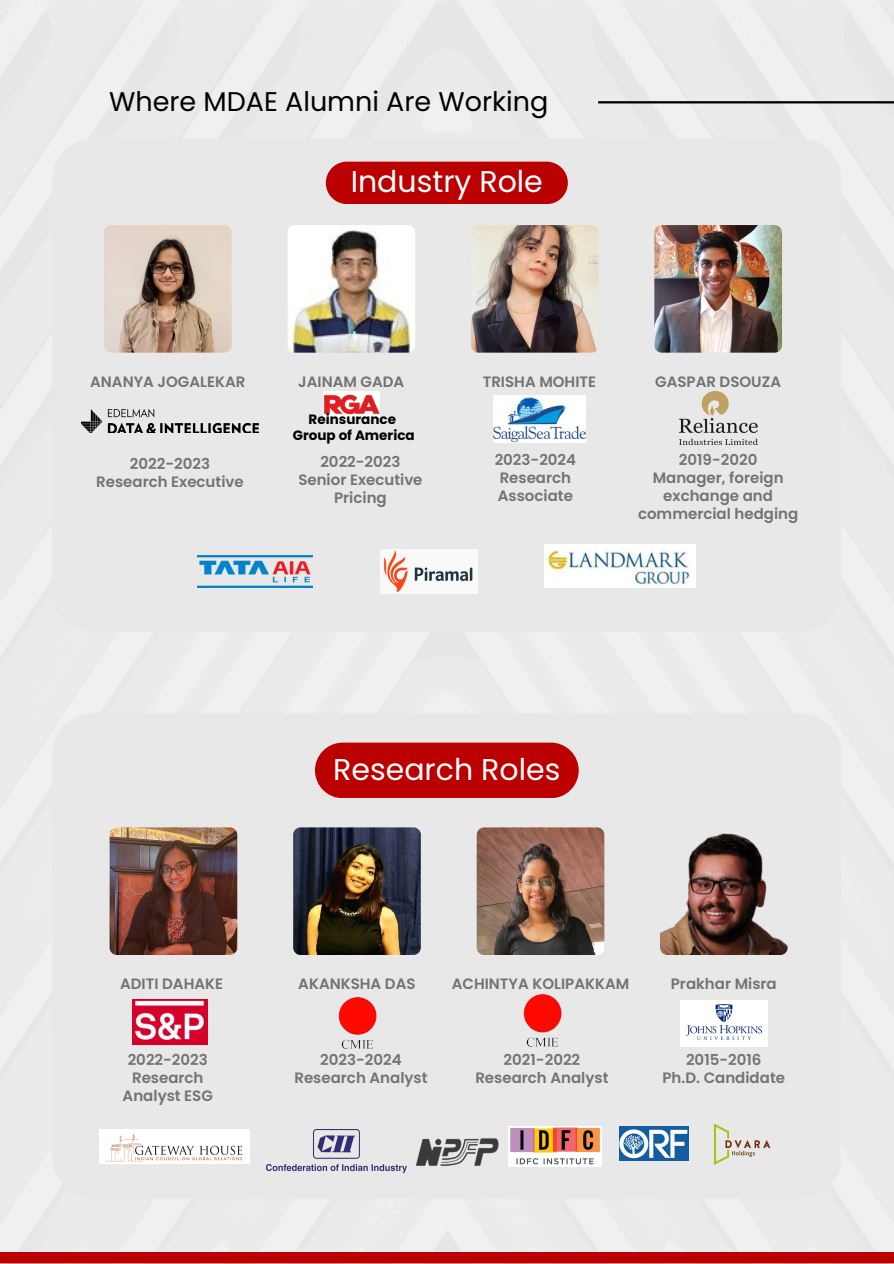
<style>
.page{position:relative;width:894px;height:1264px;background:#fff}
.page>*{position:absolute;margin:0;border:0;box-sizing:border-box;transform-origin:0 0}
.t1{font:30px "Poppins";color:#fff}
.t2{font:27px "Poppins";color:#000}
.t3{font:600 15px/18px "Poppins";color:#737373;text-align:center}
.t4{font:700 13.5px "Poppins";color:#000}
</style>
<div class="page">
<svg style="left:0;top:1251px;width:893px;height:12px;background:#bf1315"></svg>
<div style="left:52px;top:138px;width:788px;height:493px;background:#e8e8e8"></div>
<div style="left:326px;top:162px;width:241px;height:42px;background:#bb0002;border-radius:21px"></div>
<hr style="left:598px;top:101px;width:295px;height:2px;background:#000">
<div style="left:52px;top:713px;width:788px;height:485px;background:#e8e8e8"></div>
<div style="left:315px;top:742px;width:263px;height:56px;background:#bb0002;border-radius:28px"></div>
<img style="left:104px;top:225px;width:127px;height:127px;border-radius:7px">
<img style="left:82px;top:410px;width:176px;height:22px">
<img style="left:287px;top:225px;width:128px;height:127px;border-radius:7px">
<img style="left:323px;top:391px;width:56px;height:26px">
<img style="left:471px;top:225px;width:127px;height:127px;border-radius:7px">
<img style="left:654px;top:225px;width:127px;height:127px;border-radius:7px">
<img style="left:679px;top:391px;width:78px;height:53px">
<img style="left:198px;top:555px;width:115px;height:32px">
<img style="left:380px;top:550px;width:98px;height:43px">
<img style="left:544px;top:545px;width:151px;height:42px">
<img style="left:110px;top:827px;width:127px;height:128px;border-radius:7px">
<img style="left:293px;top:827px;width:127px;height:128px;border-radius:7px">
<img style="left:476px;top:827px;width:128px;height:128px;border-radius:7px">
<img style="left:659px;top:827px;width:128px;height:128px;border-radius:7px">
<img style="left:514px;top:993px;width:56px;height:57px">
<img style="left:680px;top:1000px;width:86px;height:46px">
<img style="left:100px;top:1129px;width:149px;height:34px">
<img style="left:266px;top:1129px;width:140px;height:43px">
<img style="left:414px;top:1129px;width:86px;height:40px">
<img style="left:508px;top:1126px;width:93px;height:40px">
<img style="left:619px;top:1126px;width:69px;height:34px">
<img style="left:713px;top:1122px;width:56px;height:43px">
<img style="left:329px;top:996px;width:56px;height:56px">
<img style="left:493px;top:396px;width:92px;height:47px">
<img style="left:132px;top:999px;width:75px;height:45px">
<p class="t2" style="left:109px;top:82px;width:441px">Where MDAE Alumni Are Working</p>
<p class="t1" style="left:350px;top:161px;width:194px">Industry Role</p>
<p class="t3" style="left:90px;top:373px;width:157px">ANANYA JOGALEKAR</p>
<p class="t3" style="left:130px;top:454px;width:82px">2022-2023</p>
<p class="t3" style="left:96px;top:472px;width:149px">Research Executive</p>
<p class="t3" style="left:298px;top:373px;width:107px">JAINAM GADA</p>
<h2 class="t3" style="left:482px;top:373px;width:115px">TRISHA MOHITE</h2>
<p class="t4" style="left:308px;top:410px;width:89px">Reinsurance</p>
<p class="t4" style="left:293px;top:426px;width:123px">Group of America</p>
<p class="t3" style="left:320px;top:453px;width:82px">2022-2023</p>
<p class="t3" style="left:298px;top:471px;width:126px">Senior Executive<br>Pricing</p>
<p class="t3" style="left:494px;top:451px;width:83px">2023-2024</p>
<p class="t3" style="left:497px;top:469px;width:77px;text-align:left">Research<br>Associate</p>
<p class="t3" style="left:655px;top:373px;width:127px">GASPAR DSOUZA</p>
<h2 class="t3" style="left:678px;top:451px;width:80px">2019-2020</h2>
<h2 class="t3" style="left:637px;top:469px;width:162px">Manager, foreign exchange and commercial hedging</h2>
<h1 class="t1" style="left:333px;top:748px;width:228px">Research Roles</h1>
<p class="t3" style="left:120px;top:975px;width:104px">ADITI DAHAKE</p>
<p class="t3" style="left:128px;top:1051px;width:82px">2022-2023</p>
<p class="t3" style="left:123px;top:1069px;width:92px">Research<br>Analyst ESG</p>
<p class="t3" style="left:298px;top:975px;width:119px">AKANKSHA DAS</p>
<p class="t3" style="left:451px;top:975px;width:179px">ACHINTYA KOLIPAKKAM</p>
<p class="t3" style="left:320px;top:1051px;width:83px">2023-2024</p>
<p class="t3" style="left:294px;top:1069px;width:135px">Research Analyst</p>
<p class="t3" style="left:503px;top:1051px;width:78px">2021-2022</p>
<p class="t3" style="left:475px;top:1069px;width:135px">Research Analyst</p>
<p class="t3" style="left:670px;top:975px;width:107px">Prakhar Misra</p>
<p class="t3" style="left:685px;top:1051px;width:77px">2015-2016</p>
<p class="t3" style="left:662px;top:1069px;width:124px">Ph.D. Candidate</p>
</div>
